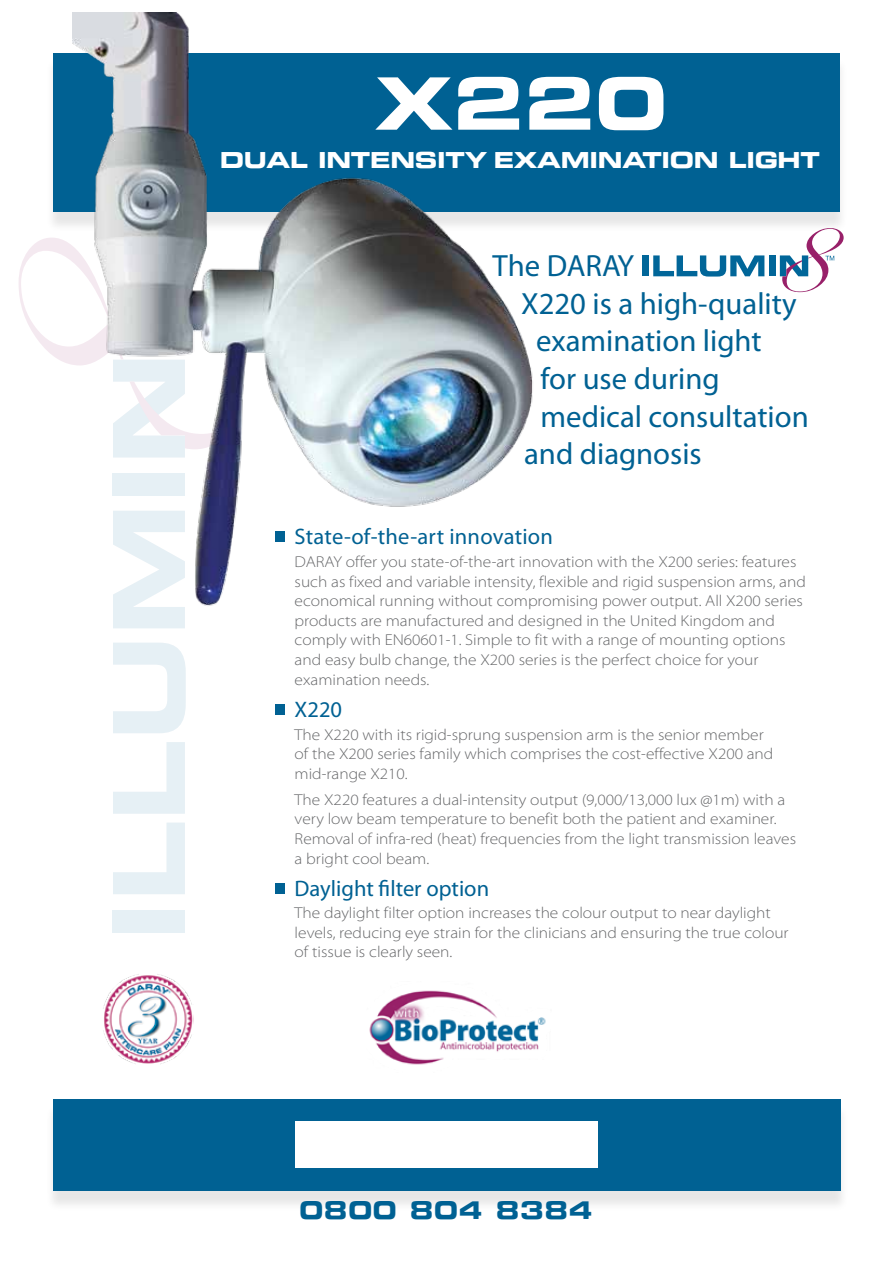
<style>
.page{position:relative;width:893px;height:1263px;background:#fff}
.page>*{position:absolute;margin:0;border:0;box-sizing:border-box;transform-origin:0 0}
.t1{font:72px "Eurostile Bold Extended Two";color:#fff}
.t2{font:30.75px "Myriad Pro";color:#006193}
.t3{font:24px "Eurostile Bold Extended Two";letter-spacing:.03em;color:#006193}
.t4{font:22.5px "Myriad Pro";color:#006193}
.t5{font:21.75px "Eurostile Bold Extended Two";letter-spacing:-.01em;color:#fff}
.t6{font:300 semi-expanded 15.75px/19.6px "Myriad Pro";color:#636466}
</style>
<div class="page">
<div style="left:113px;top:910px;width:72px;height:22px;background:#e6f0f5"></div>
<svg style="left:113px;top:822px;width:72px;height:72px"></svg>
<svg style="left:113px;top:742px;width:72px;height:72px"></svg>
<svg style="left:113px;top:643px;width:73px;height:90px"></svg>
<svg style="left:113px;top:615px;width:72px;height:13px"></svg>
<svg style="left:19px;top:238px;width:53px;height:127px"></svg>
<div style="left:45px;top:58px;width:803px;height:175px;background:#f3f3f3"></div>
<div style="left:54px;top:53px;width:786px;height:159px;background:#006193"></div>
<div style="left:45px;top:1104px;width:804px;height:108px;background:#000;opacity:.1"></div>
<div style="left:54px;top:1099px;width:787px;height:92px;background:#006193"></div>
<div style="left:295px;top:1122px;width:303px;height:46px;background:#fff"></div>
<img style="left:369px;top:990px;width:177px;height:75px">
<div style="left:275px;top:704px;width:10px;height:11px;background:#006193"></div>
<div style="left:275px;top:883px;width:10px;height:11px;background:#006193"></div>
<div style="left:642px;top:255px;width:7px;height:21px;background:#016699"></div>
<svg style="left:653px;top:255px;width:111px;height:22px"></svg>
<div style="left:769px;top:255px;width:6px;height:21px;background:#016699"></div>
<svg style="left:780px;top:228px;width:64px;height:64px"></svg>
<img style="left:72px;top:13px;width:470px;height:602px">
<img style="left:103px;top:974px;width:90px;height:90px">
<h1 class="t1" style="left:375px;top:52px;width:293px">X220</h1>
<h3 class="t5" style="left:220px;top:144px;width:602px">DUAL INTENSITY EXAMINATION LIGHT</h3>
<h2 class="t2" style="left:493px;top:247px;width:143px">The DARAY</h2>
<h2 class="t2" style="left:521px;top:285px;width:277px">X220 is a high-quality</h2>
<h2 class="t2" style="left:536px;top:322px;width:227px">examination light</h2>
<h2 class="t2" style="left:541px;top:360px;width:180px">for use during</h2>
<h2 class="t2" style="left:541px;top:397px;width:270px">medical consultation</h2>
<h2 class="t2" style="left:524px;top:435px;width:179px">and diagnosis</h2>
<h3 class="t4" style="left:295px;top:523px;width:260px">State-of-the-art innovation</h3>
<p class="t6" style="left:295px;top:552px;width:513px">DARAY offer you state-of-the-art innovation with the X200 series: features such as fixed and variable intensity, flexible and rigid suspension arms, and economical running without compromising power output. All X200 series products are manufactured and designed in the United Kingdom and comply with EN60601-1. Simple to fit with a range of mounting options and easy bulb change, the X200 series is the perfect choice for your examination needs.</p>
<h3 class="t4" style="left:295px;top:695px;width:49px">X220</h3>
<p class="t6" style="left:295px;top:725px;width:480px">The X220 with its rigid-sprung suspension arm is the senior member of the X200 series family which comprises the cost-effective X200 and mid-range X210.</p>
<p class="t6" style="left:295px;top:790px;width:503px">The X220 features a dual-intensity output (9,000/13,000 lux @1m) with a very low beam temperature to benefit both the patient and examiner.<br>Removal of infra-red (heat) frequencies from the light transmission leaves a bright cool beam.</p>
<h3 class="t4" style="left:295px;top:874px;width:196px">Daylight filter option</h3>
<p class="t6" style="left:295px;top:903px;width:495px">The daylight filter option increases the colour output to near daylight levels, reducing eye strain for the clinicians and ensuring the true colour of tissue is clearly seen.</p>
<h3 class="t3" style="left:299px;top:1193px;width:295px">0800 804 8384</h3>
</div>
